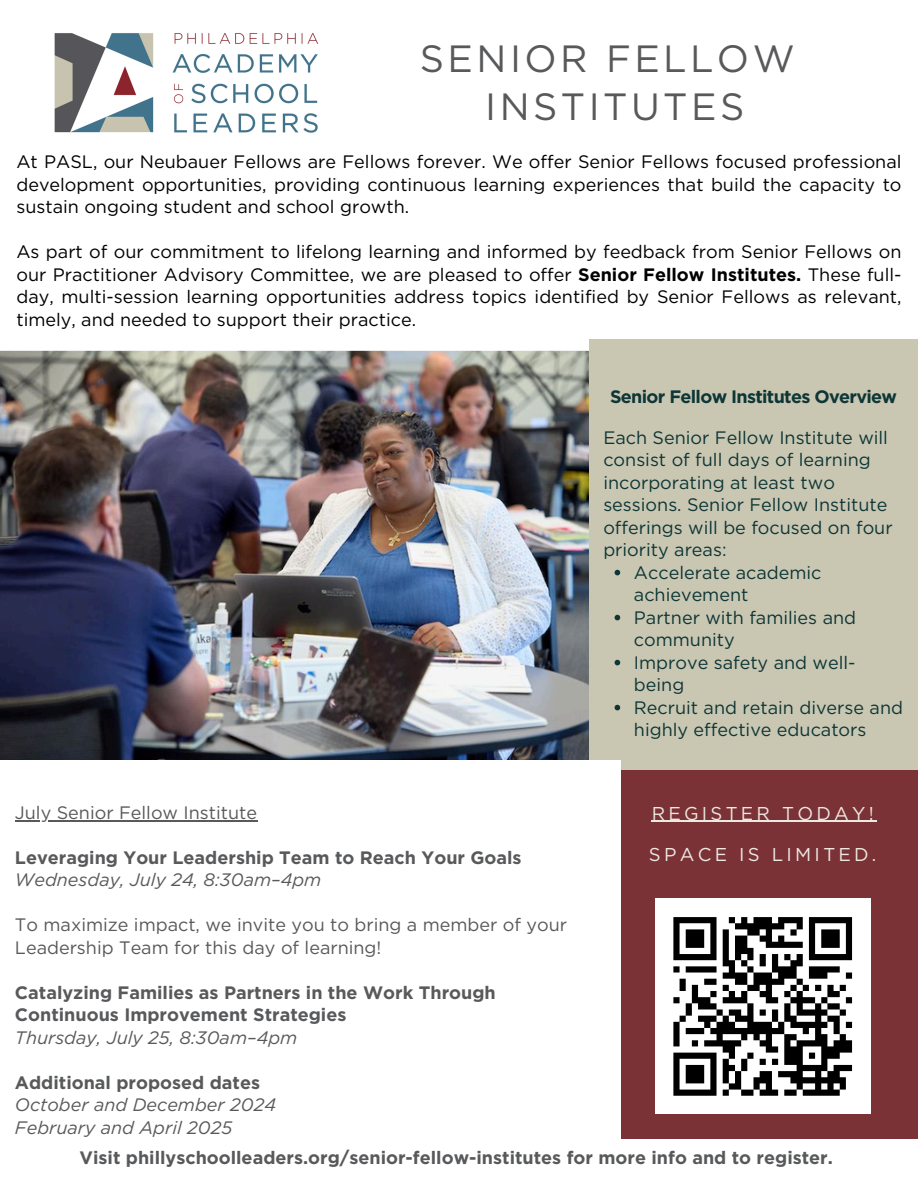
<style>
.page{position:relative;width:918px;height:1188px;background:#7b3237}
.page>*{position:absolute;margin:0;border:0;box-sizing:border-box;transform-origin:0 0}
.t1{font:37.95px/47.8px "Gotham";letter-spacing:.09em;color:#58595b;text-align:center}
.t2{font:18.6px "Gotham";letter-spacing:.175em;color:#ece8e2}
.t3{font:18px/22.5px "Gotham";color:#000;text-align:justify}
.t4{font:18px/22.5px "Gotham";color:#0e3636}
.t5{font:700 18px/22.5px "Gotham";color:#58595b}
.t6{font:18px/22.5px "Gotham";color:#58595b}
.t7{font:italic 18px "Gotham";color:#58595b}
.t8{font:700 18px "Gotham";letter-spacing:-.04em;color:#0e3636}
.s1{font-weight:700}
</style>
<div class="page">
<div style="left:0;top:0;width:918px;height:421px;background:#fff"></div>
<img style="left:0;top:351px;width:589px;height:409px">
<div style="left:589px;top:339px;width:329px;height:430px;background:#c9c7b2"></div>
<div style="left:0;top:760px;width:621px;height:392px;background:#fff"></div>
<div style="left:0;top:1139px;width:918px;height:49px;background:#fff"></div>
<div style="left:655px;top:899px;width:216px;height:215px;background:#fff"></div>
<svg style="left:673px;top:917px;width:180px;height:179px"></svg>
<hr style="left:15px;top:820px;width:242px;height:1px;background:#58595b">
<svg style="left:615px;top:570px;width:5px;height:5px"></svg>
<svg style="left:615px;top:615px;width:5px;height:5px"></svg>
<svg style="left:615px;top:660px;width:5px;height:5px"></svg>
<svg style="left:615px;top:705px;width:5px;height:5px"></svg>
<hr style="left:652px;top:821px;width:225px;height:1px;background:#ece8e2">
<img style="left:54px;top:33px;width:264px;height:100px">
<p class="t1" style="left:420px;top:34px;width:376px">SENIOR FELLOW<br>INSTITUTES</p>
<h4 class="t3" style="left:16px;top:150px;width:887px">At PASL, our Neubauer Fellows are Fellows forever. We offer Senior Fellows focused professional development opportunities, providing continuous learning experiences that build the capacity to sustain ongoing student and school growth.</h4>
<p class="t3" style="left:16px;top:240px;width:887px">As part of our commitment to lifelong learning and informed by feedback from Senior Fellows on our Practitioner Advisory Committee, we are pleased to offer <span class="s1">Senior Fellow Institutes.</span> These full&shy;day, multi-session learning opportunities address topics identified by Senior Fellows as relevant, timely, and needed to support their practice.</p>
<p class="t6" style="left:15px;top:801px;width:244px">July Senior Fellow Institute</p>
<p class="t5" style="left:15px;top:846px;width:508px">Leveraging Your Leadership Team to Reach Your Goals</p>
<p class="t7" style="left:15px;top:869px;width:308px">Wednesday, July 24, 8:30am–4pm</p>
<p class="t6" style="left:15px;top:914px;width:554px">To maximize impact, we invite you to bring a member of your<br>Leadership Team for this day of learning!</p>
<p class="t5" style="left:15px;top:981px;width:482px">Catalyzing Families as Partners in the Work Through<br>Continuous Improvement Strategies</p>
<p class="t7" style="left:15px;top:1027px;width:284px">Thursday, July 25, 8:30am–4pm</p>
<p class="t5" style="left:15px;top:1071px;width:247px">Additional proposed dates</p>
<p class="t7" style="left:15px;top:1094px;width:263px">October and December 2024</p>
<p class="t7" style="left:15px;top:1117px;width:219px">February and April 2025</p>
<p class="t8" style="left:610px;top:386px;width:289px">Senior Fellow Institutes Overview</p>
<p class="t4" style="left:603px;top:426px;width:291px">Each Senior Fellow Institute will consist of full days of learning incorporating at least two sessions. Senior Fellow Institute offerings will be focused on four priority areas:</p>
<p class="t4" style="left:634px;top:561px;width:189px">Accelerate academic achievement</p>
<p class="t4" style="left:634px;top:606px;width:224px">Partner with families and community</p>
<p class="t4" style="left:634px;top:651px;width:223px">Improve safety and well&shy;being</p>
<p class="t4" style="left:634px;top:696px;width:271px">Recruit and retain diverse and highly effective educators</p>
<p class="t2" style="left:652px;top:802px;width:223px">REGISTER TODAY!</p>
<p class="t2" style="left:649px;top:843px;width:229px">SPACE IS LIMITED.</p>
<p class="t5" style="left:80px;top:1146px;width:755px">Visit phillyschoolleaders.org/senior-fellow-institutes for more info and to register.</p>
</div>
